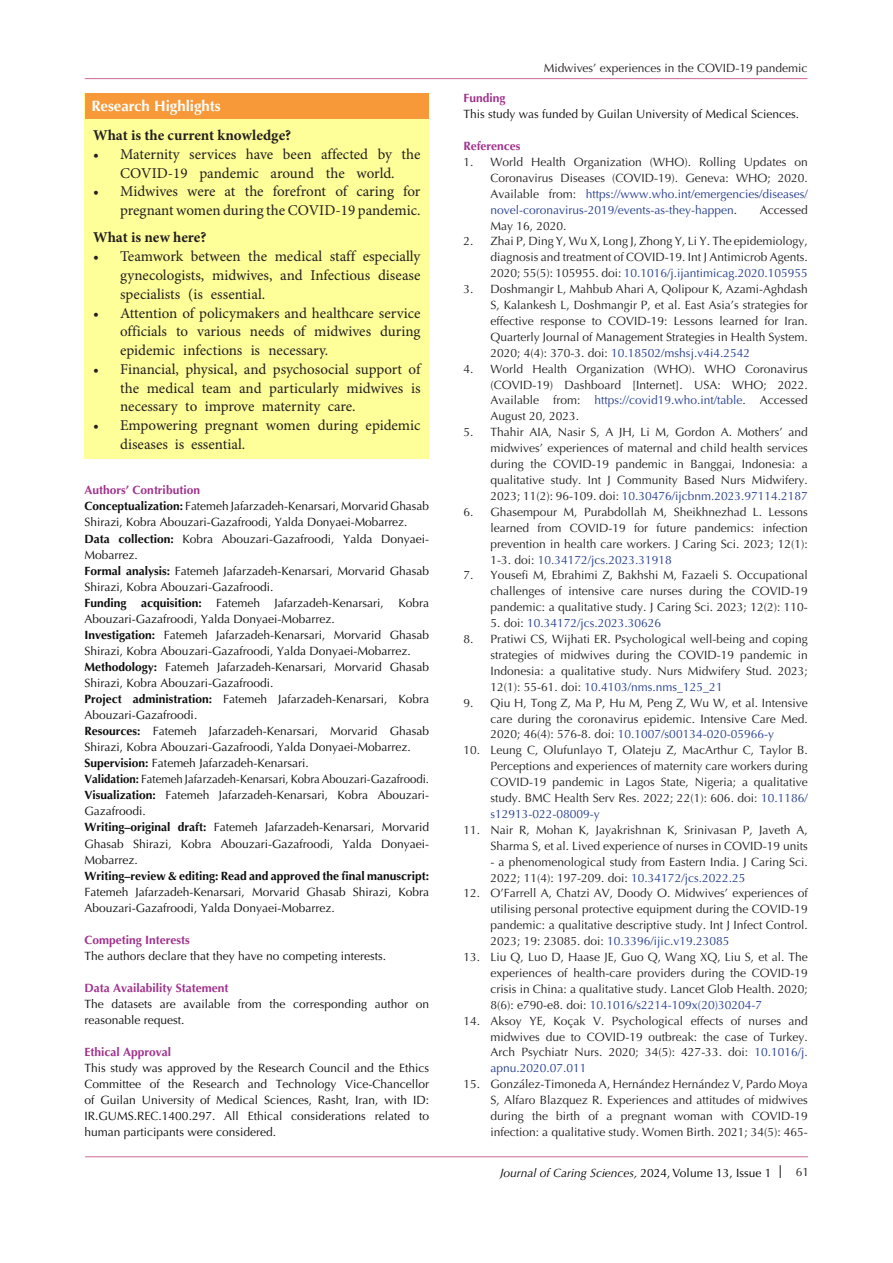
<style>
.page{position:relative;width:893px;height:1263px;background:#fff}
.page>*{position:absolute;margin:0;border:0;box-sizing:border-box;transform-origin:0 0}
.t1{font:15px/18.8px "Minion Pro";color:#231f20;text-align:justify}
.BT{font:700 15px "Minion Pro";color:#231f20}
.t2{font:700 15px "Optima LT Std";color:#fff}
.t3{font:12px/15.9px "Optima LT Std";color:#231f20;text-align:justify}
.Pa4{font:12px/16px "Optima LT Std";color:#0d0d0d}
.Normal__Web{font:12px/16px "Optima LT Std";color:#0d0d0d}
.Default{font:12px/16px "Optima LT Std";color:#0d0d0d}
.t4{font:700 12px "Optima LT Std";color:#a0328c}
.Normal__Web-2{font:12px "Optima LT Std";color:#0d0d0d;scale:.95 1}
.t5{font:italic 12px "Optima LT Std";color:#000}
.t6{font:12px "Optima LT Std";color:#253f8e}
.s1{font-weight:700}
.s2{color:#253f8e}
.s3{color:#231f20}
.s4{font-style:normal}
</style>
<div class="page">
<svg style="left:780px;top:1165px;width:1px;height:13px"></svg>
<hr style="left:85px;top:1156px;width:723px;height:1px;background:#cd6996">
<hr style="left:85px;top:78px;width:722px;height:1px;background:#cd6996">
<div style="left:85px;top:94px;width:344px;height:365px;background:#ff9"></div>
<div style="left:85px;top:94px;width:344px;height:25px;background:#f89939"></div>
<p class="t2" style="left:91px;top:97px;width:131px">Research Highlights</p>
<p class="BT" style="left:93px;top:125px;width:200px">What is the current knowledge?</p>
<p class="t1" style="left:93px;top:145px;width:329px;text-align:center">• Maternity services have been affected by the<br>COVID-19 pandemic around the world.</p>
<p class="t1" style="left:93px;top:183px;width:329px;text-align:right">• Midwives were at the forefront of caring for pregnant women during the COVID-19 pandemic.</p>
<p class="BT" style="left:93px;top:227px;width:115px">What is new here?</p>
<p class="t1" style="left:120px;top:248px;width:302px;text-indent:-27px">• Teamwork between the medical staff especially gynecologists, midwives, and Infectious disease specialists (is essential.</p>
<p class="t1" style="left:120px;top:304px;width:302px;text-indent:-27px">• Attention of policymakers and healthcare service officials to various needs of midwives during epidemic infections is necessary.</p>
<p class="t1" style="left:120px;top:360px;width:302px;text-indent:-27px">• Financial, physical, and psychosocial support of the medical team and particularly midwives is necessary to improve maternity care.</p>
<p class="t1" style="left:120px;top:416px;width:302px;text-indent:-27px">• Empowering pregnant women during epidemic diseases is essential.</p>
<p class="t4" style="left:85px;top:483px;width:117px">Authors’ Contribution</p>
<p class="Default" style="left:85px;top:498px;width:346px"><span class="s1">Conceptualization:</span> Fatemeh Jafarzadeh-Kenarsari, Morvarid Ghasab<br>Shirazi, Kobra Abouzari-Gazafroodi, Yalda Donyaei-Mobarrez.</p>
<p class="Pa4" style="left:85px;top:531px;width:346px"><span class="s1">Data collection:</span> Kobra Abouzari-Gazafroodi, Yalda Donyaei-<br>Mobarrez.</p>
<p class="Pa4" style="left:85px;top:563px;width:346px"><span class="s1">Formal analysis:</span> Fatemeh Jafarzadeh-Kenarsari, Morvarid Ghasab<br>Shirazi, Kobra Abouzari-Gazafroodi.</p>
<p class="Pa4" style="left:85px;top:595px;width:346px"><span class="s1">Funding acquisition:</span> Fatemeh Jafarzadeh-Kenarsari, Kobra<br>Abouzari-Gazafroodi, Yalda Donyaei-Mobarrez.</p>
<p class="Normal__Web" style="left:85px;top:627px;width:346px"><span class="s1">Investigation:</span> Fatemeh Jafarzadeh-Kenarsari, Morvarid Ghasab<br>Shirazi, Kobra Abouzari-Gazafroodi, Yalda Donyaei-Mobarrez.</p>
<p class="Normal__Web" style="left:85px;top:659px;width:346px"><span class="s1">Methodology:</span> Fatemeh Jafarzadeh-Kenarsari, Morvarid Ghasab<br>Shirazi, Kobra Abouzari-Gazafroodi.</p>
<p class="Normal__Web" style="left:85px;top:691px;width:346px"><span class="s1">Project administration:</span> Fatemeh Jafarzadeh-Kenarsari, Kobra<br>Abouzari-Gazafroodi.</p>
<p class="Normal__Web" style="left:85px;top:723px;width:346px"><span class="s1">Resources:</span> Fatemeh Jafarzadeh-Kenarsari, Morvarid Ghasab<br>Shirazi, Kobra Abouzari-Gazafroodi, Yalda Donyaei-Mobarrez.</p>
<p class="Normal__Web" style="left:85px;top:755px;width:226px"><span class="s1">Supervision:</span> Fatemeh Jafarzadeh-Kenarsari.</p>
<p class="Normal__Web-2" style="left:85px;top:772px;width:364px"><span class="s1">Validation:</span> Fatemeh Jafarzadeh-Kenarsari, Kobra Abouzari-Gazafroodi.</p>
<p class="Normal__Web" style="left:85px;top:787px;width:346px"><span class="s1">Visualization:</span> Fatemeh Jafarzadeh-Kenarsari, Kobra Abouzari-<br>Gazafroodi.</p>
<p class="Pa4" style="left:85px;top:819px;width:346px;text-align:justify"><span class="s1">Writing–original draft:</span> Fatemeh Jafarzadeh-Kenarsari, Morvarid Ghasab Shirazi, Kobra Abouzari-Gazafroodi, Yalda Donyaei-Mobarrez.</p>
<p class="Pa4" style="left:85px;top:868px;width:346px;text-align:justify"><span class="s1">Writing–review &amp; editing: Read and approved the final manuscript:<br></span>Fatemeh Jafarzadeh-Kenarsari, Morvarid Ghasab Shirazi, Kobra Abouzari-Gazafroodi, Yalda Donyaei-Mobarrez.</p>
<p class="t4" style="left:85px;top:933px;width:107px">Competing Interests</p>
<p class="Pa4" style="left:85px;top:948px;width:303px">The authors declare that they have no competing interests.</p>
<p class="t4" style="left:85px;top:981px;width:146px">Data Availability Statement</p>
<p class="Pa4" style="left:85px;top:996px;width:346px">The datasets are available from the corresponding author on reasonable request.</p>
<p class="t4" style="left:85px;top:1045px;width:88px">Ethical Approval</p>
<p class="Pa4" style="left:85px;top:1060px;width:346px;text-align:justify">This study was approved by the Research Council and the Ethics Committee of the Research and Technology Vice-Chancellor of Guilan University of Medical Sciences, Rasht, Iran, with ID:<br>IR.GUMS.REC.1400.297. All Ethical considerations related to human participants were considered.</p>
<p class="t3" style="left:544px;top:60px;width:265px">Midwives’ experiences in the COVID-19 pandemic</p>
<p class="t4" style="left:463px;top:91px;width:44px">Funding</p>
<p class="Pa4" style="left:463px;top:106px;width:337px">This study was funded by Guilan University of Medical Sciences.</p>
<p class="t4" style="left:463px;top:139px;width:59px">References</p>
<p class="t3" style="left:490px;top:154px;width:319px;text-indent:-27px">1. World Health Organization (WHO). Rolling Updates on Coronavirus Diseases (COVID-19). Geneva: WHO; 2020.<br>Available from: <span class="s2">https://www.who.int/emergencies/diseases/ novel-coronavirus-2019/events-as-they-happen</span>.</p>
<p class="t3" style="left:760px;top:202px;width:50px">Accessed</p>
<p class="t3" style="left:490px;top:218px;width:78px">May 16, 2020.</p>
<p class="t3" style="left:490px;top:234px;width:319px;text-indent:-27px">2. Zhai P, Ding Y, Wu X, Long J, Zhong Y, Li Y. The epidemiology, diagnosis and treatment of COVID-19. Int J Antimicrob Agents.<br>2020; 55(5): 105955. doi: <span class="s2">10.1016/j.ijantimicag.2020.105955</span></p>
<p class="t3" style="left:490px;top:281px;width:319px;text-indent:-27px">3. Doshmangir L, Mahbub Ahari A, Qolipour K, Azami-Aghdash S, Kalankesh L, Doshmangir P, et al. East Asia’s strategies for effective response to COVID-19: Lessons learned for Iran.<br>Quarterly Journal of Management Strategies in Health System.<br>2020; 4(4): 370-3. doi: <span class="s2">10.18502/mshsj.v4i4.2542</span></p>
<p class="t3" style="left:490px;top:361px;width:319px;text-indent:-27px">4. World Health Organization (WHO). WHO Coronavirus (COVID-19) Dashboard [Internet]. USA: WHO; 2022.<br>Available from: <span class="s2">https://covid19.who.int/table</span>. Accessed August 20, 2023.</p>
<p class="t3" style="left:490px;top:424px;width:319px;text-indent:-27px">5. Thahir AIA, Nasir S, A JH, Li M, Gordon A. Mothers’ and midwives’ experiences of maternal and child health services during the COVID-19 pandemic in Banggai, Indonesia: a qualitative study. Int J Community Based Nurs Midwifery.<br>2023; 11(2): 96-109. doi: <span class="s2">10.30476/ijcbnm.2023.97114.2187</span></p>
<p class="t3" style="left:490px;top:504px;width:319px;text-indent:-27px">6. Ghasempour M, Purabdollah M, Sheikhnezhad L. Lessons learned from COVID-19 for future pandemics: infection prevention in health care workers. J Caring Sci. 2023; 12(1):<br>1-3. doi: <span class="s2">10.34172/jcs.2023.31918</span></p>
<p class="t3" style="left:490px;top:568px;width:319px;text-indent:-27px">7. Yousefi M, Ebrahimi Z, Bakhshi M, Fazaeli S. Occupational challenges of intensive care nurses during the COVID-19 pandemic: a qualitative study. J Caring Sci. 2023; 12(2): 110-</p>
<p class="t6" style="left:490px;top:616px;width:172px"><span class="s3">5. doi:</span> 10.34172/jcs.2023.30626</p>
<p class="t3" style="left:490px;top:631px;width:319px;text-indent:-27px">8. Pratiwi CS, Wijhati ER. Psychological well-being and coping strategies of midwives during the COVID-19 pandemic in Indonesia: a qualitative study. Nurs Midwifery Stud. 2023; 12(1): 55-61. doi: <span class="s2">10.4103/nms.nms_125_21</span></p>
<p class="t3" style="left:490px;top:695px;width:319px;text-indent:-27px">9. Qiu H, Tong Z, Ma P, Hu M, Peng Z, Wu W, et al. Intensive care during the coronavirus epidemic. Intensive Care Med.<br>2020; 46(4): 576-8. doi: <span class="s2">10.1007/s00134-020-05966-y</span></p>
<p class="t3" style="left:490px;top:742px;width:319px;text-indent:-27px">10. Leung C, Olufunlayo T, Olateju Z, MacArthur C, Taylor B.<br>Perceptions and experiences of maternity care workers during COVID-19 pandemic in Lagos State, Nigeria; a qualitative study. BMC Health Serv Res. 2022; 22(1): 606. doi: <span class="s2">10.1186/ s12913-022-08009-y</span></p>
<p class="t3" style="left:463px;top:822px;width:346px;text-align:right">11. Nair R, Mohan K, Jayakrishnan K, Srinivasan P, Javeth A,<br>Sharma S, et al. Lived experience of nurses in COVID-19 units</p>
<p class="t3" style="left:490px;top:854px;width:319px">- a phenomenological study from Eastern India. J Caring Sci.<br>2022; 11(4): 197-209. doi: <span class="s2">10.34172/jcs.2022.25</span></p>
<p class="t3" style="left:490px;top:886px;width:319px;text-indent:-27px">12. O’Farrell A, Chatzi AV, Doody O. Midwives’ experiences of utilising personal protective equipment during the COVID-19 pandemic: a qualitative descriptive study. Int J Infect Control.<br>2023; 19: 23085. doi: <span class="s2">10.3396/ijic.v19.23085</span></p>
<p class="t3" style="left:490px;top:949px;width:319px;text-indent:-27px">13. Liu Q, Luo D, Haase JE, Guo Q, Wang XQ, Liu S, et al. The experiences of health-care providers during the COVID-19 crisis in China: a qualitative study. Lancet Glob Health. 2020; 8(6): e790-e8. doi: <span class="s2">10.1016/s2214-109x(20)30204-7</span></p>
<p class="t3" style="left:490px;top:1013px;width:319px;text-indent:-27px">14. Aksoy YE, Koçak V. Psychological effects of nurses and midwives due to COVID-19 outbreak: the case of Turkey.<br>Arch Psychiatr Nurs. 2020; 34(5): 427-33. doi: <span class="s2">10.1016/j. apnu.2020.07.011</span></p>
<p class="t3" style="left:490px;top:1076px;width:319px;text-indent:-27px">15. González-Timoneda A, Hernández Hernández V, Pardo Moya S, Alfaro Blazquez R. Experiences and attitudes of midwives during the birth of a pregnant woman with COVID-19 infection: a qualitative study. Women Birth. 2021; 34(5): 465-</p>
<p class="t5" style="left:500px;top:1165px;width:273px">Journal of Caring Sciences, <span class="s4">2024, Volume 13, Issue 1</span></p>
<p class="t3" style="left:796px;top:1164px;width:15px">61</p>
</div>
